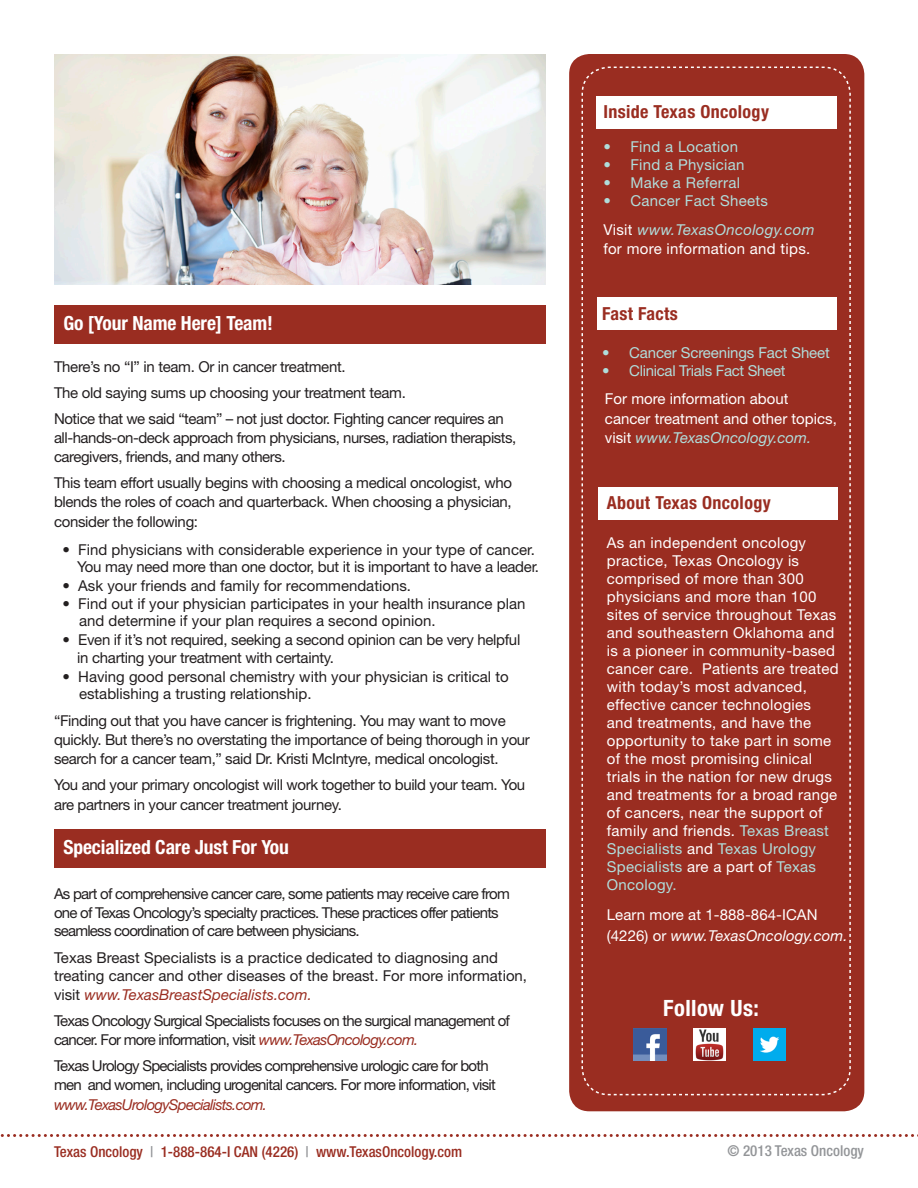
<style>
.page{position:relative;width:918px;height:1188px;background:#fff}
.page>*{position:absolute;margin:0;border:0;box-sizing:border-box;transform-origin:0 0}
.Body_1{font:700 condensed 22.5px "Helvetica Neue LT Std";letter-spacing:.02em;color:#fff}
.Body_1-2{font:700 condensed 19.5px "Helvetica Neue LT Std";letter-spacing:-.005em;color:#fff}
.Sidebar_Header_1{font:700 condensed 18px "Helvetica Neue LT Std";letter-spacing:.02em;color:#9a2d21}
.Front_Bullets_2{font:700 condensed 18px "Helvetica Neue LT Std";letter-spacing:.02em;color:#9a2d21}
.Cover_Section_Titles{font:700 condensed 18px "Helvetica Neue LT Std";letter-spacing:.02em;color:#9a2d21}
.Body_1-3{font:15px/18.8px "Helvetica Neue LT Std";letter-spacing:-.025em;color:#231f20}
.Front_Bullets_2-2{font:15px/18px "Helvetica Neue LT Std";letter-spacing:.02em;color:#fff}
.Body_1-4{font:15px/18.8px "Helvetica Neue LT Std";color:#231f20}
.Body_1-5{font:15px/18.8px "Helvetica Neue LT Std";letter-spacing:-.05em;color:#231f20}
.Cover_Body{font:15px/19.5px "Helvetica Neue LT Std";color:#fff}
.t1{font:15px "Helvetica Neue LT Std";letter-spacing:.02em;color:#b0dddb}
.t2{font:500 condensed 15px "Helvetica Neue LT Std";color:#9a2d21}
.Body_1-6{font:italic 15px "Helvetica Neue LT Std";letter-spacing:-.05em;color:#9a2d21}
.t3{font:15px "Helvetica Neue LT Std";letter-spacing:-.01em;color:#b0dddb}
.Cover_Body-2{font:italic 15px "Helvetica Neue LT Std";letter-spacing:.02em;color:#b0dddb}
.Cover_Body-3{font:15px "Helvetica Neue LT Std";letter-spacing:.02em;color:#fff}
.t4{font:15px "Helvetica Neue LT Std";letter-spacing:-.02em;color:#b0dddb}
.t5{font:500 condensed 15px "Helvetica Neue LT Std";color:#939598}
.s1{font-style:italic;color:#9a2d21}
.s2{font-style:normal;color:#fff}
.s3{font-style:italic;color:#b0dddb}
.s4{color:#b0dddb}
.s5{font-style:italic}
.s6{color:#939598}
</style>
<div class="page">
<svg style="left:0;top:1134px;width:918px;height:3px"></svg>
<div style="left:54px;top:829px;width:491px;height:39px;background:#9a2d21"></div>
<div style="left:54px;top:305px;width:491px;height:38px;background:#9a2d21"></div>
<div style="left:569px;top:54px;width:295px;height:1057px;background:#9a2d21"></div>
<svg style="left:581px;top:66px;width:271px;height:1030px;background:#a44237"></svg>
<img style="left:693px;top:1028px;width:33px;height:32px">
<img style="left:634px;top:1028px;width:32px;height:32px">
<img style="left:753px;top:1028px;width:33px;height:32px">
<img style="left:54px;top:54px;width:491px;height:230px">
<p class="Body_1-2" style="left:63px;top:311px;width:211px">Go [Your Name Here] Team!</p>
<p class="Body_1-3" style="left:54px;top:357px;width:293px">There’s no “I” in team. Or in cancer treatment.</p>
<p class="Body_1-3" style="left:54px;top:383px;width:353px">The old saying sums up choosing your treatment team.</p>
<p class="Body_1-3" style="left:54px;top:409px;width:464px">Notice that we said “team” – not just doctor. Fighting cancer requires an all-hands-on-deck approach from physicians, nurses, radiation therapists, caregivers, friends, and many others.</p>
<p class="Body_1-3" style="left:54px;top:473px;width:460px">This team effort usually begins with choosing a medical oncologist, who blends the roles of coach and quarterback. When choosing a physician,</p>
<p class="Body_1-3" style="left:54px;top:512px;width:146px">consider the following:</p>
<p class="Body_1-4" style="left:62px;top:540px;width:474px">• Find physicians with considerable experience in your type of cancer.</p>
<p class="Body_1-3" style="left:77px;top:557px;width:463px">You may need more than one doctor, but it is important to have a leader.</p>
<p class="Body_1-4" style="left:62px;top:576px;width:350px">• Ask your friends and family for recommendations.</p>
<p class="Body_1-4" style="left:79px;top:595px;width:448px;line-height:16.5px;text-indent:-17px">• Find out if your physician participates in your health insurance plan and determine if your plan requires a second opinion.</p>
<p class="Body_1-3" style="left:77px;top:630px;width:445px;text-indent:-15px">• Even if it’s not required, seeking a second opinion can be very helpful in charting your treatment with certainty.</p>
<p class="Body_1-4" style="left:79px;top:668px;width:431px;line-height:16.5px;text-indent:-17px">• Having good personal chemistry with your physician is critical to establishing a trusting relationship.</p>
<p class="Body_1-3" style="left:54px;top:711px;width:477px">“Finding out that you have cancer is frightening. You may want to move quickly. But there’s no overstating the importance of being thorough in your search for a cancer team,” said Dr. Kristi McIntyre, medical oncologist.</p>
<p class="Body_1-3" style="left:54px;top:774px;width:473px;line-height:20.2px">You and your primary oncologist will work together to build your team. You are partners in your cancer treatment journey.</p>
<p class="Body_1-2" style="left:63px;top:835px;width:227px">Specialized Care Just For You</p>
<p class="Body_1-5" style="left:54px;top:884px;width:457px">As part of comprehensive cancer care, some patients may receive care from one of Texas Oncology’s specialty practices. These practices offer patients seamless coordination of care between physicians.</p>
<p class="Body_1-4" style="left:54px;top:948px;width:475px">Texas Breast Specialists is a practice dedicated to diagnosing and treating cancer and other diseases of the breast. For more information, visit <span class="s1">www.TexasBreastSpecialists.com.</span></p>
<p class="Body_1-5" style="left:54px;top:1011px;width:458px">Texas Oncology Surgical Specialists focuses on the surgical management of cancer. For more information, visit <span class="s1">www.TexasOncology.com.</span></p>
<p class="Body_1-5" style="left:54px;top:1056px;width:443px">Texas Urology Specialists provides comprehensive urologic care for both men and women, including urogenital cancers. For more information, visit</p>
<p class="Body_1-6" style="left:54px;top:1096px;width:215px">www.TexasUrologySpecialists.com.</p>
<p class="Sidebar_Header_1" style="left:603px;top:100px;width:167px">Inside Texas Oncology</p>
<p class="t1" style="left:603px;top:138px;width:136px">• Find a Location</p>
<p class="t1" style="left:603px;top:156px;width:143px">• Find a Physician</p>
<p class="t1" style="left:603px;top:174px;width:138px">• Make a Referral</p>
<p class="t1" style="left:603px;top:192px;width:166px">• Cancer Fact Sheets</p>
<p class="Cover_Body-2" style="left:603px;top:220px;width:213px"><span class="s2">Visit</span> www.TexasOncology.com</p>
<p class="Cover_Body-3" style="left:603px;top:240px;width:209px">for more information and tips.</p>
<p class="Cover_Section_Titles" style="left:602px;top:303px;width:77px">Fast Facts</p>
<p class="t3" style="left:602px;top:344px;width:229px">• Cancer Screenings Fact Sheet</p>
<p class="t4" style="left:602px;top:362px;width:185px">• Clinical Trials Fact Sheet</p>
<p class="Cover_Body" style="left:605px;top:389px;width:233px">For more information about cancer treatment and other topics, visit <span class="s3">www.TexasOncology.com.</span></p>
<p class="Front_Bullets_2" style="left:607px;top:491px;width:165px">About Texas Oncology</p>
<p class="Front_Bullets_2-2" style="left:607px;top:533px;width:233px">As an independent oncology practice, Texas Oncology is comprised of more than 300 physicians and more than 100 sites of service throughout Texas and southeastern Oklahoma and is a pioneer in community-based cancer care. Patients are treated with today’s most advanced, effective cancer technologies and treatments, and have the opportunity to take part in some of the most promising clinical trials in the nation for new drugs and treatments for a broad range of cancers, near the support of family and friends. <span class="s4">Texas Breast<br>Specialists</span> and <span class="s4">Texas Urology<br>Specialists</span> are a part of <span class="s4">Texas<br>Oncology.</span></p>
<p class="Front_Bullets_2-2" style="left:607px;top:904px;width:242px;line-height:21px">Learn more at 1-888-864-ICAN (4226) or <span class="s5">www.TexasOncology.com.</span></p>
<p class="Body_1" style="left:663px;top:994px;width:97px">Follow Us:</p>
<p class="t2" style="left:54px;top:1142px;width:410px">Texas Oncology <span class="s6">|</span> 1-888-864-I CAN (4226) <span class="s6">|</span> www.TexasOncology.com</p>
<p class="t5" style="left:728px;top:1142px;width:138px">© 2013 Texas Oncology</p>
</div>
